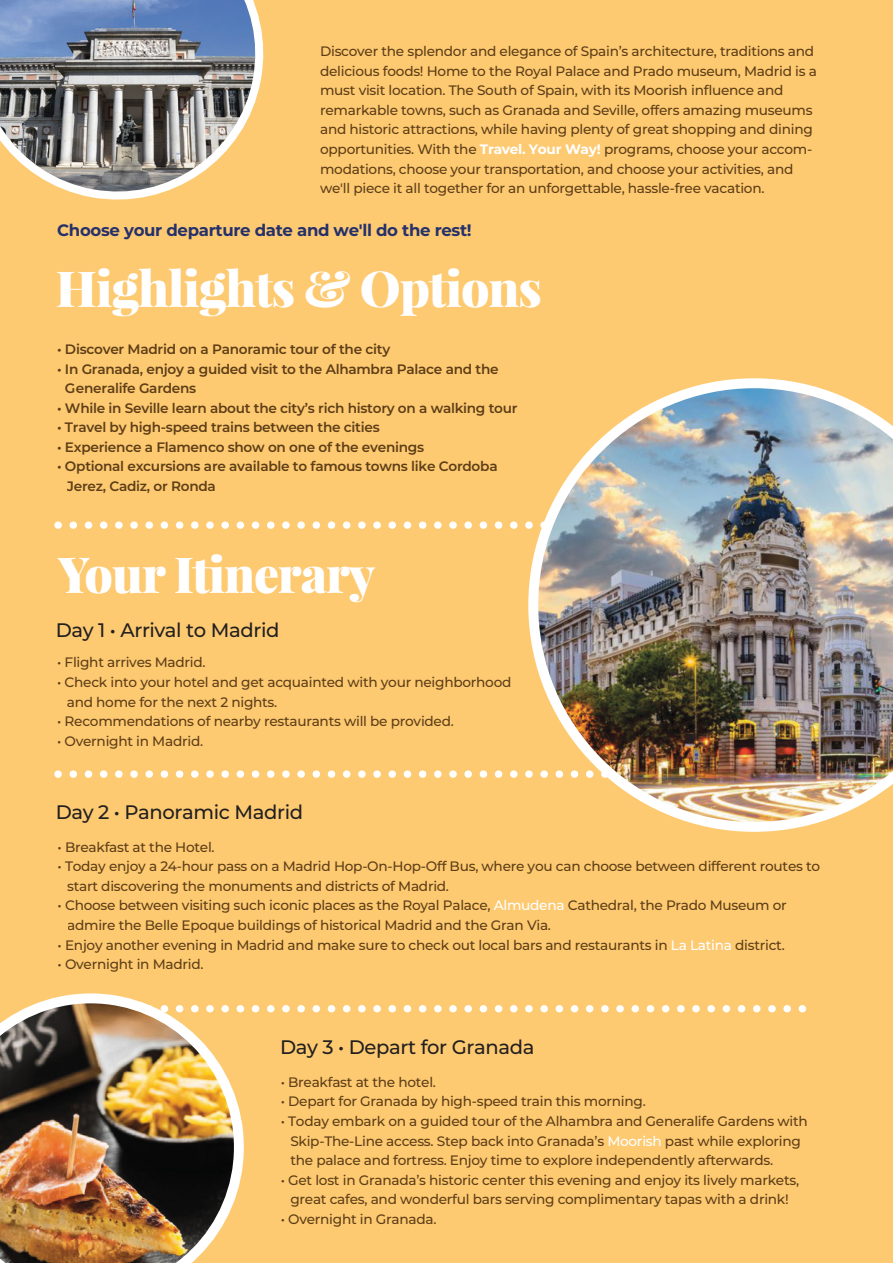
<style>
.page{position:relative;width:893px;height:1263px;background:#fdca72}
.page>*{position:absolute;margin:0;border:0;box-sizing:border-box;transform-origin:0 0}
.t1{font:900 49.65px "Playfair Display";letter-spacing:-.02em;color:#fff}
.t2{font:500 19.5px "Montserrat";letter-spacing:-.02em;color:#221f1f}
.t3{font:700 16.5px "Montserrat";letter-spacing:-.02em;color:#26316a}
.t4{font:500 13.65px/19.5px "Montserrat";letter-spacing:-.02em;color:#5e3e17}
.t5{font:600 13.65px/19.5px "Montserrat";letter-spacing:-.02em;color:#5e3e17}
.s1{font-weight:700;color:#fff}
.s2{color:#fff}
.s3{color:#fecb73}
</style>
<div class="page">
<svg style="left:58px;top:770px;width:470px;height:8px"></svg>
<svg style="left:244px;top:1005px;width:563px;height:7px"></svg>
<svg style="left:58px;top:521px;width:470px;height:8px"></svg>
<svg style="left:0;top:0;width:264px;height:200px;background:#959493"></svg>
<img style="left:528px;top:378px;width:365px;height:454px">
<img style="left:0;top:993px;width:244px;height:270px">
<p class="t4" style="left:320px;top:41px;width:498px">Discover the splendor and elegance of Spain’s architecture, traditions and delicious foods! Home to the Royal Palace and Prado museum, Madrid is a must visit location. The South of Spain, with its Moorish influence and remarkable towns, such as Granada and Seville, offers amazing museums and historic attractions, while having plenty of great shopping and dining opportunities. With the <span class="s1">Travel. Your Way!</span> programs, choose your accom&shy;modations, choose your transportation, and choose your activities, and we'll piece it all together for an unforgettable, hassle-free vacation.</p>
<p class="t3" style="left:57px;top:218px;width:416px">Choose your departure date and we'll do the rest!</p>
<h1 class="t1" style="left:56px;top:256px;width:488px">Highlights &amp; Options</h1>
<p class="t5" style="left:57px;top:339px;width:335px">• Discover Madrid on a Panoramic tour of the city</p>
<p class="t5" style="left:57px;top:358px;width:443px">• In Granada, enjoy a guided visit to the Alhambra Palace and the cGeneralife Gardens</p>
<p class="t5" style="left:57px;top:398px;width:462px">• While in Seville learn about the city’s rich history on a walking tour</p>
<p class="t5" style="left:57px;top:417px;width:324px">• Travel by high-speed trains between the cities</p>
<p class="t5" style="left:57px;top:437px;width:369px">• Experience a Flamenco show on one of the evenings</p>
<p class="t5" style="left:57px;top:456px;width:442px">• Optional excursions are available to famous towns like Cordoba<br>CJerez, Cadiz, or Ronda</p>
<h1 class="t1" style="left:58px;top:543px;width:319px">Your Itinerary</h1>
<h2 class="t2" style="left:56px;top:617px;width:225px">Day 1 • Arrival to Madrid</h2>
<p class="t4" style="left:57px;top:652px;width:150px">• Flight arrives Madrid.</p>
<p class="t4" style="left:57px;top:672px;width:456px">• Check into your hotel and get acquainted with your neighborhood<br>Cand home for the next 2 nights.</p>
<p class="t4" style="left:57px;top:711px;width:398px">• Recommendations of nearby restaurants will be provided.</p>
<p class="t4" style="left:57px;top:730px;width:148px">• Overnight in Madrid.</p>
<h2 class="t2" style="left:56px;top:798px;width:249px">Day 2 • Panoramic Madrid</h2>
<p class="t4" style="left:58px;top:837px;width:159px">• Breakfast at the Hotel.</p>
<p class="t4" style="left:58px;top:856px;width:764px">• Today enjoy a 24-hour pass on a Madrid Hop-On-Hop-Off Bus, where you can choose between different routes to<br>Cstart discovering the monuments and districts of Madrid.</p>
<p class="t4" style="left:58px;top:895px;width:731px">• Choose between visiting such iconic places as the Royal Palace, <span class="s2">Almudena</span> Cathedral, the Prado Museum or<br>Cadmire the Belle Epoque buildings of historical Madrid and the Gran Via.</p>
<p class="t4" style="left:58px;top:934px;width:729px">• Enjoy another evening in Madrid and make sure to check out local bars and restaurants in <span class="s2">La Latina</span> district.</p>
<p class="t4" style="left:58px;top:954px;width:148px">• Overnight in Madrid.</p>
<h2 class="t2" style="left:280px;top:1033px;width:256px">Day 3 • Depart for Granada</h2>
<p class="t4" style="left:281px;top:1072px;width:157px">• Breakfast at the hotel.</p>
<p class="t4" style="left:281px;top:1091px;width:367px">• Depart for Granada by high-speed train this morning.</p>
<p class="t4" style="left:281px;top:1111px;width:528px">• Today embark on a guided tour of the Alhambra and Generalife Gardens with<br><span class="s3">C</span>Skip-The-Line access. Step back into Granada’s <span class="s2">Moorish</span> past while exploring<br><span class="s3">C</span>the palace and fortress. Enjoy time to explore independently afterwards.</p>
<p class="t4" style="left:281px;top:1169px;width:520px">• Get lost in Granada’s historic center this evening and enjoy its lively markets,<br><span class="s3">C</span>great cafes, and wonderful bars serving complimentary tapas with a drink!</p>
<p class="t4" style="left:281px;top:1209px;width:157px">• Overnight in Granada.</p>
</div>
